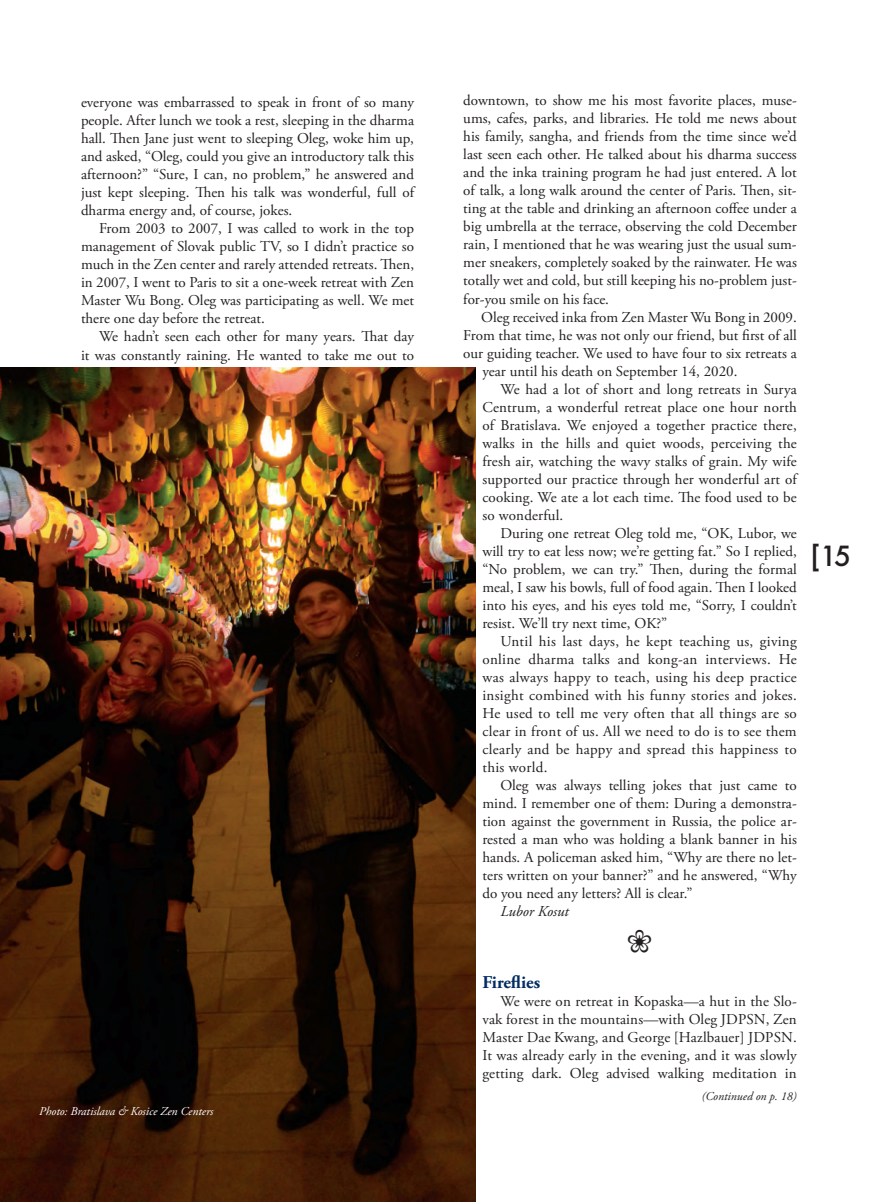
<style>
.page{position:relative;width:891px;height:1202px;background:#fff}
.page>*{position:absolute;margin:0;border:0;box-sizing:border-box;transform-origin:0 0}
.t1{font:500 27px "Futura";color:#231f20}
.t2{font:700 18px "Adobe Garamond Pro";color:#002c62}
.t3{font:15px/18px "Adobe Garamond Pro";color:#231f20;text-align:justify}
.t4{font:15px "Adobe Garamond Pro";letter-spacing:.02em;color:#231f20}
.t5{font:italic 15px "Adobe Garamond Pro";color:#231f20}
.t6{font:italic 12px "Adobe Garamond Pro";color:#fff}
.t7{font:italic 12px "Adobe Garamond Pro";color:#231f20}
</style>
<div class="page">
<img style="left:0;top:367px;width:476px;height:835px">
<p class="t3" style="left:81px;top:94px;width:335px">everyone was embarrassed to speak in front of so many people. After lunch we took a rest, sleeping in the dharma hall. Then Jane just went to sleeping Oleg, woke him up, and asked, “Oleg, could you give an introductory talk this afternoon?” “Sure, I can, no problem,” he answered and just kept sleeping. Then his talk was wonderful, full of dharma energy and, of course, jokes.</p>
<p class="t3" style="left:81px;top:220px;width:335px;text-indent:18px">From 2003 to 2007, I was called to work in the top management of Slovak public TV, so I didn’t practice so much in the Zen center and rarely attended retreats. Then, in 2007, I went to Paris to sit a one-week retreat with Zen Master Wu Bong. Oleg was participating as well. We met there one day before the retreat.</p>
<p class="t3" style="left:81px;top:328px;width:335px;text-align:right">We hadn’t seen each other for many years. That day<br>it was constantly raining. He wanted to take me out to</p>
<p class="t6" style="left:39px;top:1104px;width:176px">Photo: Bratislava &amp; Kosice Zen Centers</p>
<p class="t3" style="left:463px;top:92px;width:335px">downtown, to show me his most favorite places, muse&shy;ums, cafes, parks, and libraries. He told me news about his family, sangha, and friends from the time since we’d last seen each other. He talked about his dharma success and the inka training program he had just entered. A lot of talk, a long walk around the center of Paris. Then, sit&shy;ting at the table and drinking an afternoon coffee under a big umbrella at the terrace, observing the cold December rain, I mentioned that he was wearing just the usual sum&shy;mer sneakers, completely soaked by the rainwater. He was totally wet and cold, but still keeping his no-problem just&shy;for-you smile on his face.</p>
<p class="t3" style="left:481px;top:308px;width:317px">Oleg received inka from Zen Master Wu Bong in 2009.</p>
<p class="t3" style="left:463px;top:326px;width:335px">From that time, he was not only our friend, but first of all</p>
<p class="t3" style="left:463px;top:344px;width:335px">our guiding teacher. We used to have four to six retreats a</p>
<p class="t3" style="left:482px;top:362px;width:256px">year until his death on September 14, 2020.</p>
<p class="t3" style="left:500px;top:380px;width:298px">We had a lot of short and long retreats in Surya</p>
<p class="t3" style="left:482px;top:398px;width:316px">Centrum, a wonderful retreat place one hour north</p>
<p class="t3" style="left:482px;top:416px;width:316px">of Bratislava. We enjoyed a together practice there,</p>
<p class="t3" style="left:482px;top:434px;width:316px">walks in the hills and quiet woods, perceiving the</p>
<p class="t3" style="left:482px;top:452px;width:316px">fresh air, watching the wavy stalks of grain. My wife</p>
<p class="t3" style="left:482px;top:470px;width:316px">supported our practice through her wonderful art of</p>
<p class="t3" style="left:482px;top:488px;width:316px">cooking. We ate a lot each time. The food used to be</p>
<p class="t3" style="left:482px;top:506px;width:82px">so wonderful.</p>
<p class="t3" style="left:500px;top:524px;width:298px">During one retreat Oleg told me, “OK, Lubor, we</p>
<p class="t3" style="left:482px;top:542px;width:316px">will try to eat less now; we’re getting fat.” So I replied,</p>
<p class="t3" style="left:482px;top:560px;width:316px">“No problem, we can try.” Then, during the formal</p>
<p class="t3" style="left:482px;top:578px;width:316px">meal, I saw his bowls, full of food again. Then I looked</p>
<p class="t3" style="left:482px;top:596px;width:316px">into his eyes, and his eyes told me, “Sorry, I couldn’t</p>
<p class="t3" style="left:482px;top:614px;width:186px">resist. We’ll try next time, OK?”</p>
<p class="t4" style="left:500px;top:632px;width:298px">Until his last days, he kept teaching us, giving</p>
<p class="t4" style="left:482px;top:650px;width:316px">online dharma talks and kong-an interviews. He</p>
<p class="t4" style="left:482px;top:668px;width:316px">was always happy to teach, using his deep practice</p>
<p class="t4" style="left:482px;top:686px;width:316px">insight combined with his funny stories and jokes.</p>
<p class="t4" style="left:482px;top:704px;width:316px">He used to tell me very often that all things are so</p>
<p class="t4" style="left:482px;top:722px;width:316px">clear in front of us. All we need to do is to see them</p>
<p class="t4" style="left:482px;top:740px;width:316px">clearly and be happy and spread this happiness to</p>
<p class="t4" style="left:482px;top:758px;width:67px">this world.</p>
<p class="t3" style="left:500px;top:776px;width:298px">Oleg was always telling jokes that just came to</p>
<p class="t3" style="left:482px;top:794px;width:316px">mind. I remember one of them: During a demonstra-</p>
<p class="t3" style="left:482px;top:812px;width:316px">tion against the government in Russia, the police ar-</p>
<p class="t3" style="left:482px;top:830px;width:316px">rested a man who was holding a blank banner in his</p>
<p class="t3" style="left:482px;top:848px;width:316px">hands. A policeman asked him, “Why are there no let-</p>
<p class="t3" style="left:482px;top:866px;width:316px">ters written on your banner?” and he answered, “Why</p>
<p class="t3" style="left:482px;top:884px;width:212px">do you need any letters? All is clear.”</p>
<p class="t5" style="left:500px;top:902px;width:70px">Lubor Kosut</p>
<h1 class="t1" style="left:810px;top:537px;width:42px">[15</h1>
<p class="t2" style="left:482px;top:971px;width:59px">Fireflies</p>
<p class="t3" style="left:482px;top:992px;width:316px;text-indent:18px">We were on retreat in Kopaska—a hut in the Slo&shy;vak forest in the mountains—with Oleg JDPSN, Zen Master Dae Kwang, and George [Hazlbauer] JDPSN.<br>It was already early in the evening, and it was slowly getting dark. Oleg advised walking meditation in</p>
<p class="t7" style="left:702px;top:1088px;width:97px">(Continued on p. 18)</p>
</div>
